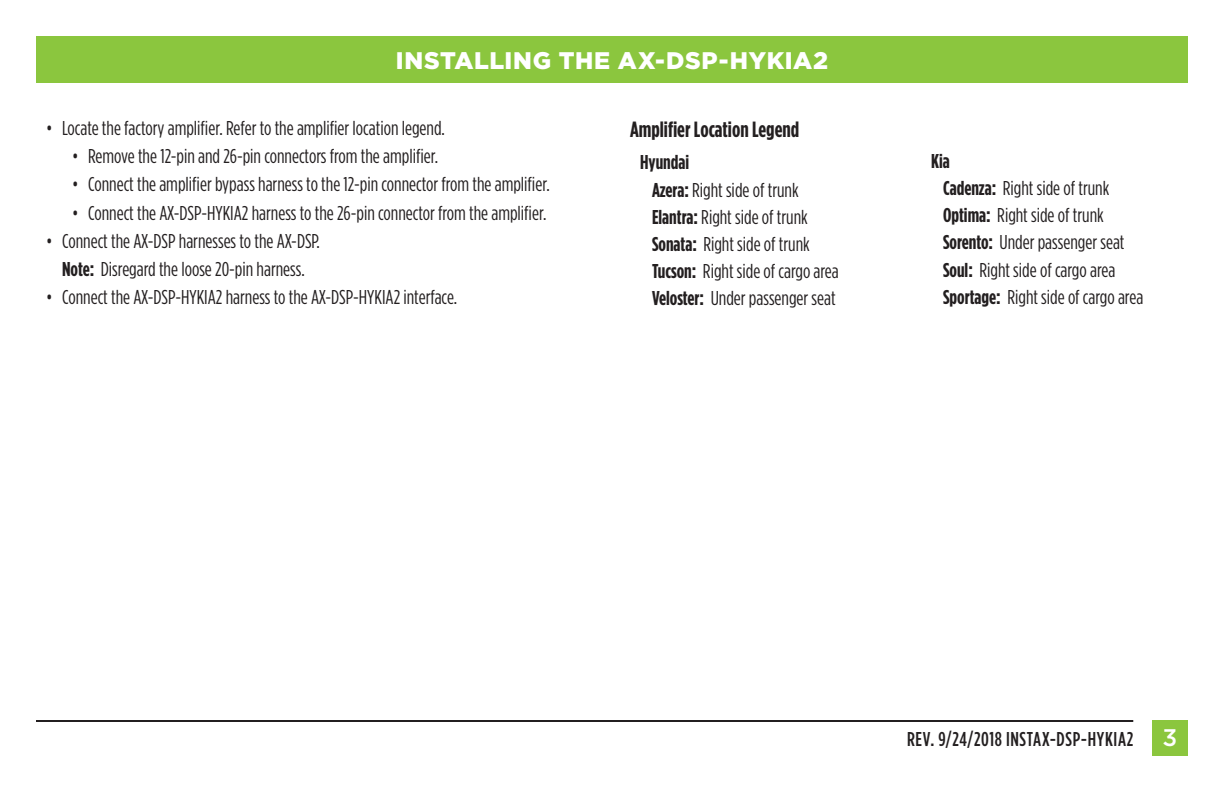
<style>
.page{position:relative;width:1224px;height:792px;background:#fff}
.page>*{position:absolute;margin:0;border:0;box-sizing:border-box;transform-origin:0 0}
.t1{font:900 24px "Gotham";letter-spacing:.03em;color:#fff}
.t2{font:700 22px "Gotham Condensed";color:#231f20}
.t3{font:20px/27.2px "Gotham Condensed";color:#231f20}
.t4{font:500 20px "Gotham Condensed";letter-spacing:.03em;color:#231f20}
.s1{font-weight:700}
.s2{font-family:"Gotham";font-size:24px;color:#fff}
</style>
<div class="page">
<div style="left:36px;top:36px;width:1152px;height:46px;background:#8bc63e"></div>
<div style="left:1152px;top:720px;width:36px;height:36px;background:#8bc63e"></div>
<hr style="left:36px;top:720px;width:1097px;height:2px;background:#231f20">
<p class="t1" style="left:396px;top:47px;width:434px">INSTALLING THE AX-DSP-HYKIA2</p>
<p class="t3" style="left:46px;top:114px;width:401px">• Locate the factory amplifier. Refer to the amplifier location legend.</p>
<p class="t3" style="left:72px;top:142px;width:368px">• Remove the 12-pin and 26-pin connectors from the amplifier.</p>
<p class="t3" style="left:72px;top:170px;width:479px">• Connect the amplifier bypass harness to the 12-pin connector from the amplifier.</p>
<p class="t3" style="left:72px;top:199px;width:476px">• Connect the AX-DSP-HYKIA2 harness to the 26-pin connector from the amplifier.</p>
<p class="t3" style="left:46px;top:226px;width:275px;line-height:28.2px;text-align:center">• Connect the AX-DSP harnesses to the AX-DSP.<br><span class="s1">Note:</span> Disregard the loose 20-pin harness.</p>
<p class="t3" style="left:46px;top:283px;width:413px">• Connect the AX-DSP-HYKIA2 harness to the AX-DSP-HYKIA2 interface.</p>
<p class="t2" style="left:630px;top:116px;width:171px">Amplifier Location Legend</p>
<p class="t3" style="left:652px;top:149px;width:188px;text-indent:-12px"><span class="s1">Hyundai<br>Azera:</span> Right side of trunk<br><span class="s1">Elantra:</span> Right side of trunk<br><span class="s1">Sonata:</span> Right side of trunk<br><span class="s1">Tucson:</span> Right side of cargo area<br><span class="s1">Veloster:</span> Under passenger seat</p>
<p class="t3" style="left:943px;top:147px;width:202px;text-indent:-12px"><span class="s1">Kia<br>Cadenza:</span> Right side of trunk<br><span class="s1">Optima:</span> Right side of trunk<br><span class="s1">Sorento:</span> Under passenger seat<br><span class="s1">Soul:</span> Right side of cargo area<br><span class="s1">Sportage:</span> Right side of cargo area</p>
<p class="t4" style="left:907px;top:728px;width:272px">REV. 9/24/2018 INSTAX-DSP-HYKIA2 <span class="s2">3</span></p>
</div>
